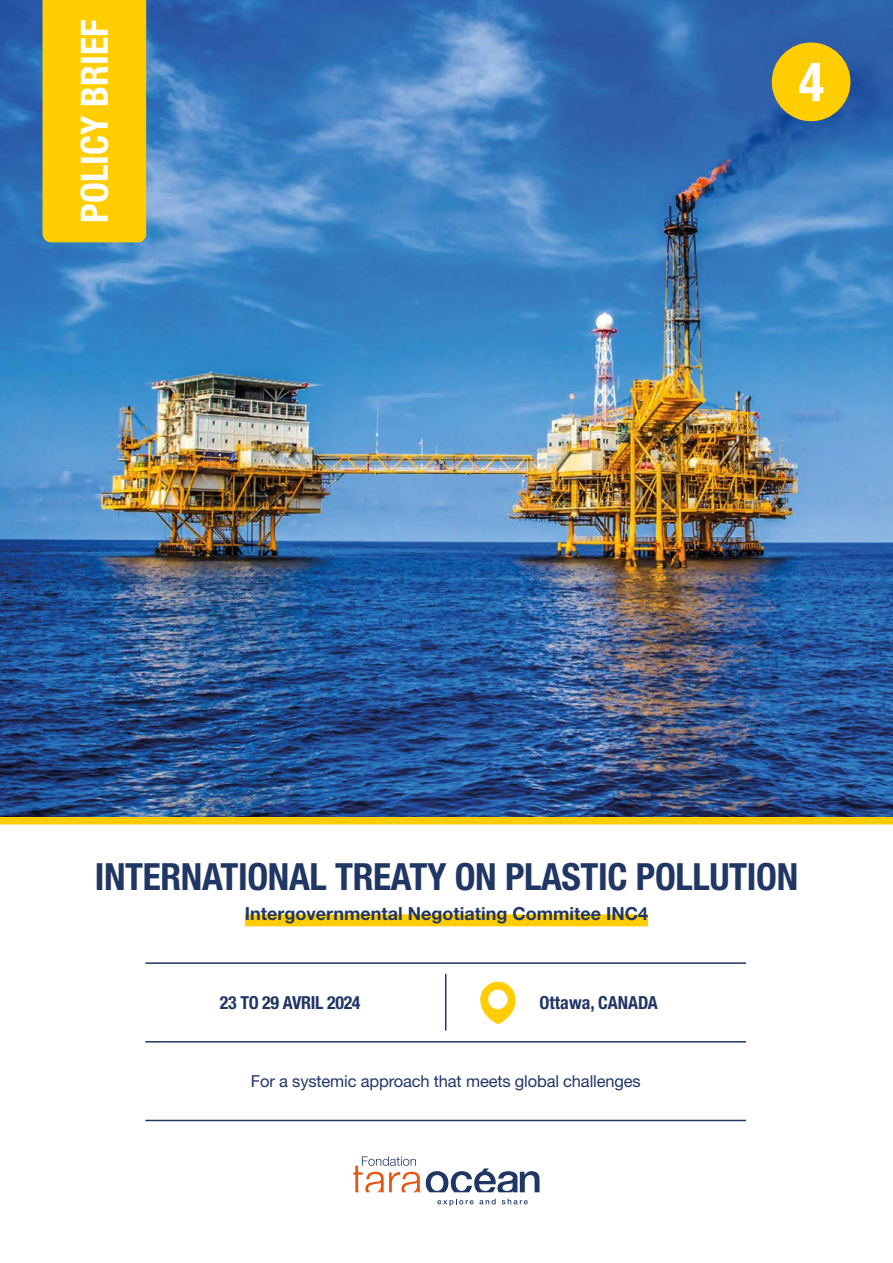
<style>
.page{position:relative;width:893px;height:1263px;background:#fff}
.page>*{position:absolute;margin:0;border:0;box-sizing:border-box;transform-origin:0 0}
.t1{font:700 condensed 54px "Helvetica Neue LT Std";color:#fff}
.t2{font:700 condensed 37.5px "Helvetica Neue LT Std";letter-spacing:-.01em;color:#203665}
.t3{font:700 condensed 37.5px "Helvetica Neue LT Std";color:#fff}
.t4{font:700 18px "Helvetica Neue LT Std";color:#203665}
.t5{font:700 condensed 18px "Helvetica Neue LT Std";letter-spacing:-.02em;color:#203665}
.t6{font:700 condensed 18px "Helvetica Neue LT Std";color:#203665}
.t7{font:16.5px "Helvetica Neue LT Std";letter-spacing:-.01em;color:#203665}
</style>
<div class="page">
<img style="left:0;top:0;width:893px;height:817px">
<div style="left:245px;top:914px;width:403px;height:12px;background:#ffcd02"></div>
<div style="left:43px;top:0;width:103px;height:242px;background:#ffcd02"></div>
<svg style="left:353px;top:1156px;width:186px;height:37px"></svg>
<svg style="left:437px;top:1199px;width:59px;height:7px"></svg>
<svg style="left:502px;top:1199px;width:26px;height:5px"></svg>
<div style="left:0;top:817px;width:893px;height:7px;background:#ffcd02"></div>
<svg style="left:480px;top:982px;width:36px;height:42px"></svg>
<hr style="left:145px;top:962px;width:601px;height:2px;background:#203665">
<hr style="left:145px;top:1041px;width:601px;height:1px;background:#203665">
<hr style="left:145px;top:1120px;width:601px;height:1px;background:#203665">
<hr style="left:445px;top:974px;width:1px;height:56px;background:#203665">
<div style="left:772px;top:43px;width:78px;height:78px;background:#ffcd02;border-radius:50%"></div>
<h2 class="t3" style="left:72px;top:223px;width:204px;rotate:-90deg">POLICY BRIEF</h2>
<h1 class="t1" style="left:798px;top:49px;width:27px">4</h1>
<h2 class="t2" style="left:95px;top:854px;width:705px">INTERNATIONAL TREATY ON PLASTIC POLLUTION</h2>
<p class="t4" style="left:245px;top:903px;width:405px">Intergovernmental Negotiating Commitee INC4</p>
<p class="t5" style="left:220px;top:991px;width:142px">23 TO 29 AVRIL 2024</p>
<p class="t6" style="left:539px;top:991px;width:120px">Ottawa, CANADA</p>
<p class="t7" style="left:251px;top:1071px;width:391px">For a systemic approach that meets global challenges</p>
</div>
